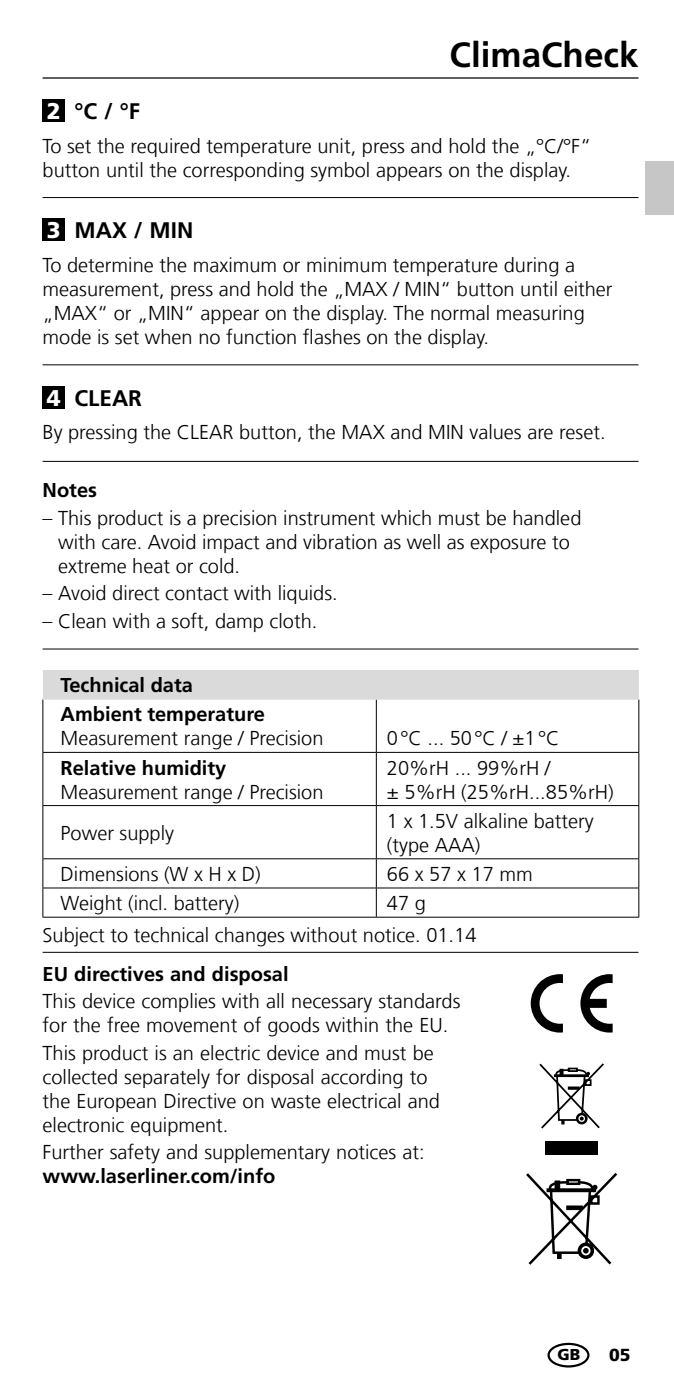
<style>
.page{position:relative;width:674px;height:1397px;background:#fff}
.page>*{position:absolute;margin:0;border:0;box-sizing:border-box;transform-origin:0 0}
.t1{font:700 35px "Frutiger LT Com";color:#000}
.t2{font:700 22.5px "Frutiger LT Com";color:#000}
.t3{font:300 20px/24px "Frutiger LT Com";color:#000}
.t4{font:700 20px/29.2px "Frutiger LT Com";color:#000}
.t5{font:900 17.5px "Frutiger LT Com";color:#000}
.t6{font:900 15.75px "Frutiger LT Com";color:#000}
.s1{font-weight:900;font-size:22.75px;color:#fff}
</style>
<div class="page">
<hr style="left:43px;top:77px;width:595px;height:2px;background:#000">
<hr style="left:43px;top:197px;width:595px;height:1px;background:#000">
<hr style="left:43px;top:364px;width:595px;height:1px;background:#000">
<svg style="left:539px;top:1063px;width:64px;height:66px"></svg>
<div style="left:545px;top:1141px;width:52px;height:13px;background:#000"></div>
<svg style="left:526px;top:1173px;width:91px;height:92px"></svg>
<svg style="left:580px;top:974px;width:32px;height:58px"></svg>
<svg style="left:530px;top:974px;width:32px;height:58px"></svg>
<hr style="left:43px;top:461px;width:595px;height:1px;background:#000">
<hr style="left:43px;top:648px;width:595px;height:1px;background:#000">
<hr style="left:43px;top:951px;width:595px;height:1px;background:#000">
<div style="left:547px;top:1342px;width:42px;height:25px;border:2px solid #000;border-radius:50%"></div>
<div style="left:43px;top:99px;width:22px;height:23px;background:#000"></div>
<div style="left:43px;top:218px;width:22px;height:23px;background:#000"></div>
<div style="left:43px;top:386px;width:22px;height:22px;background:#000"></div>
<div style="left:43px;top:670px;width:595px;height:28px;background:#dadada"></div>
<svg style="left:43px;top:699px;width:595px;height:217px"></svg>
<hr style="left:42px;top:699px;width:1px;height:53px;background:#000">
<hr style="left:375px;top:699px;width:1px;height:53px;background:#000">
<hr style="left:638px;top:699px;width:1px;height:53px;background:#000">
<hr style="left:43px;top:805px;width:333px;height:1px;background:#000">
<hr style="left:42px;top:805px;width:1px;height:53px;background:#000">
<hr style="left:376px;top:805px;width:262px;height:1px;background:#000">
<hr style="left:375px;top:805px;width:1px;height:53px;background:#000">
<hr style="left:638px;top:805px;width:1px;height:53px;background:#000">
<hr style="left:43px;top:858px;width:333px;height:1px;background:#000">
<hr style="left:376px;top:858px;width:262px;height:1px;background:#000">
<hr style="left:43px;top:887px;width:333px;height:1px;background:#000">
<svg style="left:42px;top:859px;width:1px;height:57px"></svg>
<hr style="left:376px;top:887px;width:262px;height:1px;background:#000">
<svg style="left:375px;top:859px;width:1px;height:57px"></svg>
<svg style="left:638px;top:859px;width:1px;height:57px"></svg>
<hr style="left:43px;top:916px;width:333px;height:1px;background:#000">
<hr style="left:376px;top:916px;width:262px;height:1px;background:#000">
<hr style="left:43px;top:698px;width:333px;height:1px;background:#dadada">
<hr style="left:376px;top:698px;width:262px;height:1px;background:#dadada">
<hr style="left:43px;top:751px;width:333px;height:1px;background:#000">
<hr style="left:42px;top:752px;width:1px;height:53px;background:#000">
<hr style="left:376px;top:751px;width:262px;height:1px;background:#000">
<hr style="left:375px;top:752px;width:1px;height:53px;background:#000">
<hr style="left:638px;top:752px;width:1px;height:53px;background:#000">
<div style="left:645px;top:162px;width:28px;height:53px;background:#c6c6c6"></div>
<h1 class="t1" style="left:449px;top:34px;width:190px">ClimaCheck</h1>
<p class="t2" style="left:47px;top:98px;width:95px"><span class="s1">2</span> °C / °F</p>
<p class="t3" style="left:43px;top:134px;width:550px">To set the required temperature unit, press and hold the „°C/°F“ button until the corresponding symbol appears on the display.</p>
<p class="t2" style="left:47px;top:217px;width:148px"><span class="s1">3</span> MAX / MIN</p>
<p class="t3" style="left:43px;top:253px;width:571px">To determine the maximum or minimum temperature during a measurement, press and hold the „MAX / MIN“ button until either „MAX“ or „MIN“ appear on the display. The normal measuring mode is set when no function flashes on the display.</p>
<p class="t2" style="left:47px;top:384px;width:97px"><span class="s1">4</span> CLEAR</p>
<p class="t3" style="left:43px;top:420px;width:564px">By pressing the CLEAR button, the MAX and MIN values are reset.</p>
<p class="t4" style="left:43px;top:476px;width:56px">Notes</p>
<p class="t3" style="left:58px;top:506px;width:524px;text-indent:-16px">– This product is a precision instrument which must be handled with care. Avoid impact and vibration as well as exposure to extreme heat or cold.</p>
<p class="t3" style="left:43px;top:581px;width:296px">– Avoid direct contact with liquids.</p>
<p class="t3" style="left:43px;top:609px;width:276px">– Clean with a soft, damp cloth.</p>
<p class="t4" style="left:61px;top:670px;width:206px">Technical data<br>Ambient temperature</p>
<p class="t3" style="left:61px;top:726px;width:264px">Measurement range / Precision</p>
<p class="t3" style="left:387px;top:726px;width:174px">0°C ... 50°C / ±1°C</p>
<p class="t4" style="left:61px;top:753px;width:167px">Relative humidity</p>
<p class="t3" style="left:61px;top:779px;width:264px">Measurement range / Precision</p>
<p class="t3" style="left:387px;top:755px;width:228px">20%rH ... 99%rH /<br>± 5%rH (25%rH...85%rH)</p>
<p class="t3" style="left:61px;top:820px;width:115px">Power supply</p>
<p class="t3" style="left:387px;top:808px;width:208px">1 x 1.5V alkaline battery (type AAA)</p>
<p class="t3" style="left:61px;top:862px;width:202px">Dimensions (W x H x D)</p>
<p class="t3" style="left:387px;top:862px;width:147px">66 x 57 x 17 mm</p>
<p class="t3" style="left:61px;top:891px;width:180px">Weight (incl. battery)</p>
<p class="t3" style="left:43px;top:887px;width:435px;line-height:32px;text-indent:344px">47 g<br>Subject to technical changes without notice. 01.14</p>
<p class="t4" style="left:43px;top:958px;width:247px">EU directives and disposal</p>
<p class="t3" style="left:43px;top:989px;width:419px">This device complies with all necessary standards for the free movement of goods within the EU.</p>
<p class="t3" style="left:43px;top:1040px;width:399px">This product is an electric device and must be collected separately for disposal according to the European Directive on waste electrical and electronic equipment.</p>
<p class="t3" style="left:43px;top:1140px;width:383px">Further safety and supplementary notices at:</p>
<p class="t4" style="left:43px;top:1161px;width:234px">www.laserliner.com/info</p>
<p class="t6" style="left:557px;top:1344px;width:24px">GB</p>
<p class="t5" style="left:608px;top:1343px;width:23px">05</p>
</div>
